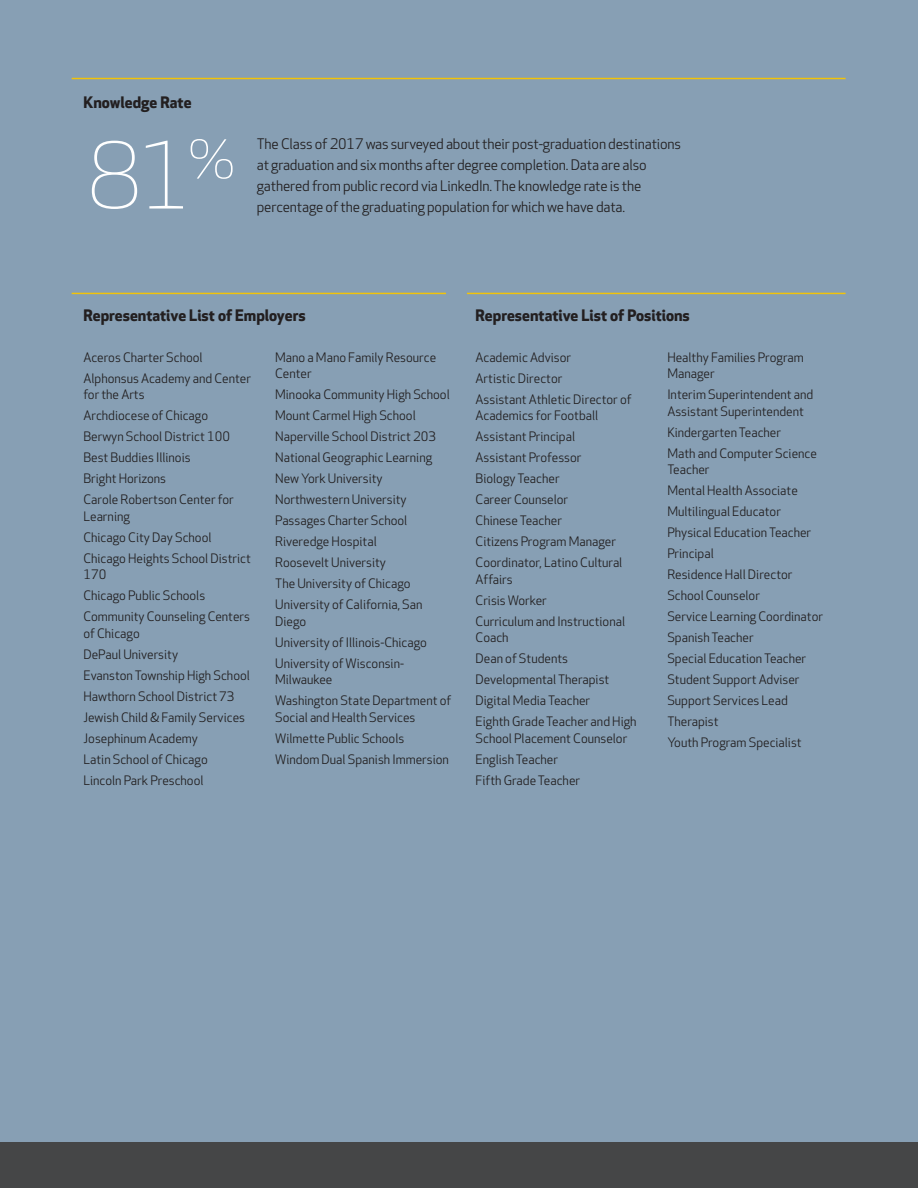
<style>
.page{position:relative;width:918px;height:1188px;background:#879fb4}
.page>*{position:absolute;margin:0;border:0;box-sizing:border-box;transform-origin:0 0}
.t1{font:300 90px "Apex New";color:#fff}
.t2{font:700 15.45px "Apex New";color:#231f20}
.t3{font:14.25px/21px "Apex New";letter-spacing:-.01em;color:#231f20}
.t4{font:12.75px/21px "Apex New";color:#231f20}
</style>
<div class="page">
<div style="left:0;top:1143px;width:918px;height:45px;background:#454647"></div>
<hr style="left:72px;top:293px;width:374px;height:1px;background:#f2c309">
<hr style="left:467px;top:293px;width:379px;height:1px;background:#f2c309">
<hr style="left:72px;top:78px;width:774px;height:1px;background:#f2c309">
<p class="t2" style="left:83px;top:93px;width:110px">Knowledge Rate</p>
<h1 class="t1" style="left:88px;top:126px;width:149px">81<sup>%</sup></h1>
<p class="t3" style="left:257px;top:134px;width:426px">The Class of 2017 was surveyed about their post-graduation destinations at graduation and six months after degree completion. Data are also gathered from public record via LinkedIn. The knowledge rate is the percentage of the graduating population for which we have data.</p>
<p class="t2" style="left:83px;top:306px;width:224px">Representative List of Employers</p>
<p class="t2" style="left:476px;top:306px;width:216px">Representative List of Positions</p>
<p class="t4" style="left:83px;top:347px;width:169px">Aceros Charter School<br>Alphonsus Academy and Center</p>
<p class="t4" style="left:83px;top:385px;width:152px">for the Arts<br>Archdiocese of Chicago<br>Berwyn School District 100<br>Best Buddies Illinois<br>Bright Horizons<br>Carole Robertson Center for</p>
<p class="t4" style="left:83px;top:506px;width:169px">Learning<br>Chicago City Day School<br>Chicago Heights School District</p>
<p class="t4" style="left:83px;top:565px;width:168px">170<br>Chicago Public Schools<br>Community Counseling Centers</p>
<p class="t4" style="left:83px;top:623px;width:168px">of Chicago<br>DePaul University<br>Evanston Township High School<br>Hawthorn School District 73<br>Jewish Child &amp; Family Services<br>Josephinum Academy<br>Latin School of Chicago<br>Lincoln Park Preschool</p>
<p class="t4" style="left:476px;top:347px;width:158px">Academic Advisor<br>Artistic Director<br>Assistant Athletic Director of</p>
<p class="t4" style="left:476px;top:406px;width:148px">Academics for Football<br>Assistant Principal<br>Assistant Professor<br>Biology Teacher<br>Career Counselor<br>Chinese Teacher<br>Citizens Program Manager<br>Coordinator, Latino Cultural</p>
<p class="t4" style="left:476px;top:569px;width:151px">Affairs<br>Crisis Worker<br>Curriculum and Instructional</p>
<p class="t4" style="left:476px;top:628px;width:163px">Coach<br>Dean of Students<br>Developmental Therapist<br>Digital Media Teacher<br>Eighth Grade Teacher and High</p>
<p class="t4" style="left:476px;top:728px;width:153px">School Placement Counselor<br>English Teacher<br>Fifth Grade Teacher</p>
<p class="t4" style="left:275px;top:349px;width:163px;line-height:16.5px">Mano a Mano Family Resource<br>Center</p>
<p class="t4" style="left:275px;top:385px;width:176px">Minooka Community High School<br>Mount Carmel High School<br>Naperville School District 203<br>National Geographic Learning<br>New York University<br>Northwestern University<br>Passages Charter School<br>Riveredge Hospital<br>Roosevelt University<br>The University of Chicago<br>University of California, San</p>
<p class="t4" style="left:275px;top:611px;width:153px">Diego<br>University of Illinois-Chicago<br>University of Wisconsin-</p>
<p class="t4" style="left:275px;top:670px;width:178px">Milwaukee<br>Washington State Department of</p>
<p class="t4" style="left:275px;top:707px;width:175px">Social and Health Services<br>Wilmette Public Schools<br>Windom Dual Spanish Immersion</p>
<p class="t4" style="left:667px;top:349px;width:138px;line-height:16.5px">Healthy Families Program<br>Manager</p>
<p class="t4" style="left:667px;top:387px;width:148px;line-height:16.5px">Interim Superintendent and<br>Assistant Superintendent</p>
<p class="t4" style="left:667px;top:422px;width:151px">Kindergarten Teacher<br>Math and Computer Science</p>
<p class="t4" style="left:667px;top:460px;width:157px">Teacher<br>Mental Health Associate<br>Multilingual Educator<br>Physical Education Teacher<br>Principal<br>Residence Hall Director<br>School Counselor<br>Service Learning Coordinator<br>Spanish Teacher<br>Special Education Teacher<br>Student Support Adviser<br>Support Services Lead<br>Therapist<br>Youth Program Specialist</p>
</div>
